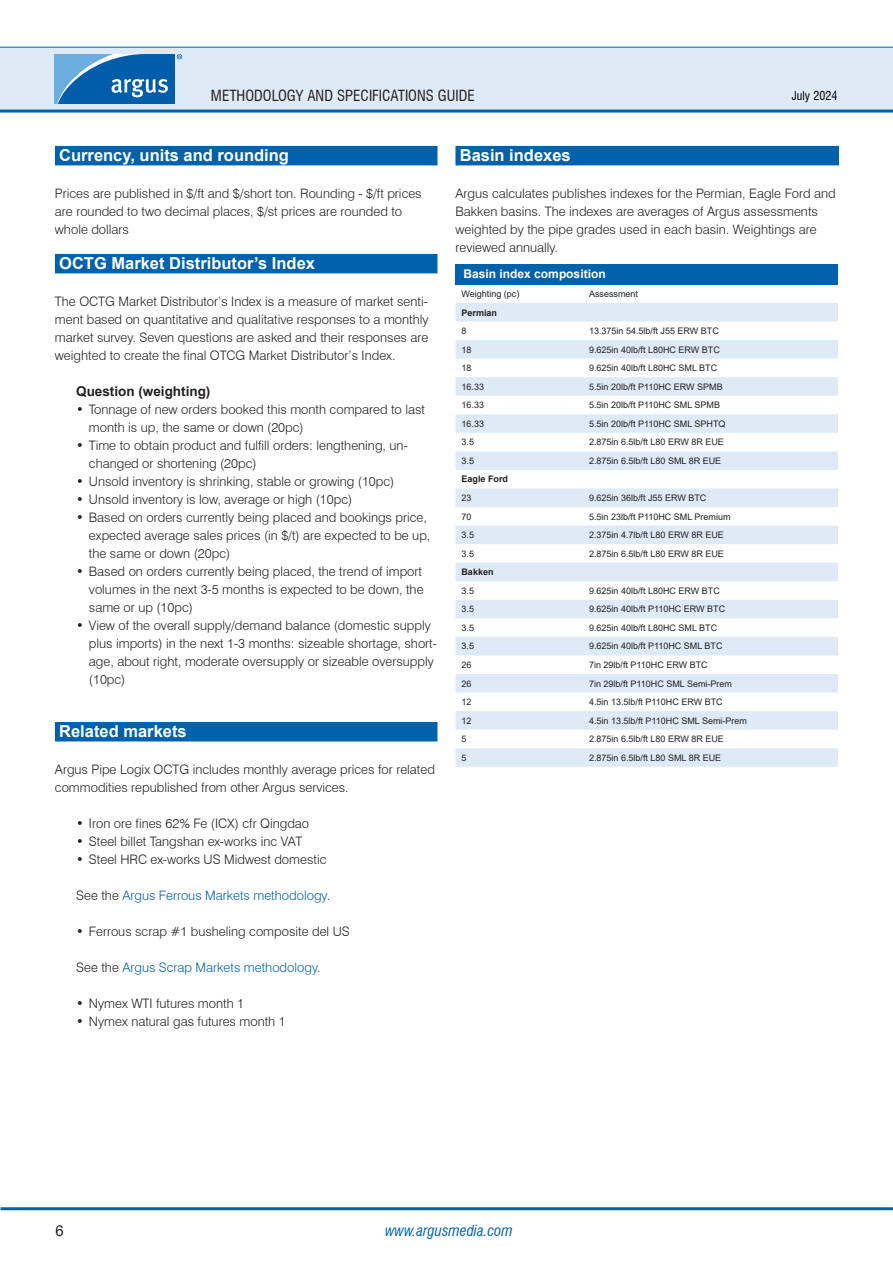
<style>
.page{position:relative;width:893px;height:1263px;background:#fff}
.page>*{position:absolute;margin:0;border:0;box-sizing:border-box;transform-origin:0 0}
.H1_-_Section_header_-_WOB{font:700 16.5px "Arial";color:#fff}
.t1{font:condensed 15px "Swiss 721 BT";color:#231f20}
.t2{font:italic condensed 15px "Swiss 721 BT";color:#0161aa}
.t3{font:15px "Arial";color:#231f20}
.B1_-_Bullet_list_header_-_old_H6{font:700 13.5px "Arial";color:#231f20}
.P1_-_Body_Text{font:300 13.05px/18px "Swiss 721 BT";color:#231f20}
.B2_1_-_Bullet_text_no_bullet{font:300 13.05px "Swiss 721 BT";color:#0161aa}
.Table_head_WOB{font:700 12px "Arial";color:#fff}
.t4{font:condensed 12px "Swiss 721 BT";color:#000}
.Table_Text{font:9px "Arial";color:#231f20}
.Table_Text-2{font:700 9px "Arial";color:#231f20}
.s1{color:#231f20}
</style>
<div class="page">
<div style="left:0;top:47px;width:893px;height:64px;background:#deebf7"></div>
<hr style="left:0;top:110px;width:893px;height:3px;background:#0161aa">
<hr style="left:0;top:47px;width:893px;height:1px;background:#0161aa">
<hr style="left:1px;top:1207px;width:892px;height:3px;background:#0161aa">
<svg style="left:54px;top:54px;width:128px;height:50px;background:#3883c0"></svg>
<div style="left:55px;top:146px;width:382px;height:19px;background:#0161aa"></div>
<div style="left:55px;top:254px;width:382px;height:19px;background:#0161aa"></div>
<div style="left:55px;top:722px;width:382px;height:19px;background:#0161aa"></div>
<div style="left:455px;top:264px;width:383px;height:20px;background:#0161aa"></div>
<svg style="left:455px;top:303px;width:383px;height:464px;fill:#e3eef8"></svg>
<div style="left:455px;top:146px;width:384px;height:19px;background:#0161aa"></div>
<p class="t1" style="left:211px;top:86px;width:265px">METHODOLOGY AND SPECIFICATIONS GUIDE</p>
<p class="t4" style="left:792px;top:88px;width:47px">July 2024</p>
<p class="H1_-_Section_header_-_WOB" style="left:59px;top:144px;width:231px">Currency, units and rounding</p>
<p class="P1_-_Body_Text" style="left:55px;top:184px;width:368px">Prices are published in $/ft and $/short ton. Rounding - $/ft prices are rounded to two decimal places, $/st prices are rounded to whole dollars</p>
<p class="H1_-_Section_header_-_WOB" style="left:59px;top:252px;width:257px">OCTG Market Distributor’s Index</p>
<p class="P1_-_Body_Text" style="left:55px;top:292px;width:375px;text-align:justify">The OCTG Market Distributor’s Index is a measure of market senti&shy;ment based on quantitative and qualitative responses to a monthly market survey. Seven questions are asked and their responses are weighted to create the final OTCG Market Distributor’s Index.</p>
<p class="B1_-_Bullet_list_header_-_old_H6" style="left:76px;top:382px;width:136px">Question (weighting)</p>
<p class="P1_-_Body_Text" style="left:89px;top:400px;width:338px;text-indent:-13px">• Tonnage of new orders booked this month compared to last month is up, the same or down (20pc)</p>
<p class="P1_-_Body_Text" style="left:89px;top:436px;width:320px;text-indent:-13px">• Time to obtain product and fulfill orders: lengthening, un&shy;changed or shortening (20pc)</p>
<p class="P1_-_Body_Text" style="left:76px;top:472px;width:320px">• Unsold inventory is shrinking, stable or growing (10pc)</p>
<p class="P1_-_Body_Text" style="left:76px;top:490px;width:278px">• Unsold inventory is low, average or high (10pc)</p>
<p class="P1_-_Body_Text" style="left:89px;top:508px;width:343px;text-indent:-13px">• Based on orders currently being placed and bookings price, expected average sales prices (in $/t) are expected to be up, the same or down (20pc)</p>
<p class="P1_-_Body_Text" style="left:89px;top:562px;width:336px;text-indent:-13px">• Based on orders currently being placed, the trend of import volumes in the next 3-5 months is expected to be down, the same or up (10pc)</p>
<p class="P1_-_Body_Text" style="left:89px;top:616px;width:349px;text-indent:-13px">• View of the overall supply/demand balance (domestic supply plus imports) in the next 1-3 months: sizeable shortage, short&shy;age, about right, moderate oversupply or sizeable oversupply (10pc)</p>
<p class="H1_-_Section_header_-_WOB" style="left:59px;top:720px;width:129px">Related markets</p>
<p class="P1_-_Body_Text" style="left:55px;top:760px;width:382px">Argus Pipe Logix OCTG includes monthly average prices for related commodities republished from other Argus services.</p>
<p class="P1_-_Body_Text" style="left:76px;top:814px;width:234px">• Iron ore fines 62% Fe (ICX) cfr Qingdao</p>
<p class="P1_-_Body_Text" style="left:76px;top:832px;width:228px">• Steel billet Tangshan ex-works inc VAT</p>
<p class="P1_-_Body_Text" style="left:76px;top:850px;width:252px">• Steel HRC ex-works US Midwest domestic</p>
<p class="B2_1_-_Bullet_text_no_bullet" style="left:76px;top:887px;width:255px"><span class="s1">See the</span> Argus Ferrous Markets methodology<span class="s1">.</span></p>
<p class="P1_-_Body_Text" style="left:76px;top:922px;width:275px">• Ferrous scrap #1 busheling composite del US</p>
<p class="B2_1_-_Bullet_text_no_bullet" style="left:76px;top:959px;width:246px"><span class="s1">See the</span> Argus Scrap Markets methodology<span class="s1">.</span></p>
<p class="P1_-_Body_Text" style="left:76px;top:994px;width:169px">• Nymex WTI futures month 1</p>
<p class="P1_-_Body_Text" style="left:76px;top:1012px;width:211px">• Nymex natural gas futures month 1</p>
<p class="H1_-_Section_header_-_WOB" style="left:460px;top:144px;width:112px">Basin indexes</p>
<p class="P1_-_Body_Text" style="left:455px;top:184px;width:382px">Argus calculates publishes indexes for the Permian, Eagle Ford and Bakken basins. The indexes are averages of Argus assessments weighted by the pipe grades used in each basin. Weightings are reviewed annually.</p>
<p class="Table_head_WOB" style="left:464px;top:266px;width:144px">Basin index composition</p>
<p class="Table_Text" style="left:461px;top:288px;width:59px">Weighting (pc)</p>
<p class="Table_Text" style="left:589px;top:288px;width:51px">Assessment</p>
<p class="Table_Text-2" style="left:461px;top:306px;width:37px">Permian</p>
<p class="Table_Text" style="left:461px;top:325px;width:7px">8</p>
<p class="Table_Text" style="left:589px;top:325px;width:131px">13.375in 54.5lb/ft J55 ERW BTC</p>
<p class="Table_Text" style="left:461px;top:343px;width:12px">18</p>
<p class="Table_Text" style="left:589px;top:343px;width:132px">9.625in 40lb/ft L80HC ERW BTC</p>
<p class="Table_Text" style="left:461px;top:362px;width:12px">18</p>
<p class="Table_Text" style="left:589px;top:362px;width:130px">9.625in 40lb/ft L80HC SML BTC</p>
<p class="Table_Text" style="left:461px;top:380px;width:24px">16.33</p>
<p class="Table_Text" style="left:589px;top:380px;width:135px">5.5in 20lb/ft P110HC ERW SPMB</p>
<p class="Table_Text" style="left:461px;top:399px;width:24px">16.33</p>
<p class="Table_Text" style="left:589px;top:399px;width:133px">5.5in 20lb/ft P110HC SML SPMB</p>
<p class="Table_Text" style="left:461px;top:417px;width:24px">16.33</p>
<p class="Table_Text" style="left:589px;top:417px;width:138px">5.5in 20lb/ft P110HC SML SPHTQ</p>
<p class="Table_Text" style="left:461px;top:436px;width:14px">3.5</p>
<p class="Table_Text" style="left:589px;top:436px;width:136px">2.875in 6.5lb/ft L80 ERW 8R EUE</p>
<p class="Table_Text" style="left:461px;top:455px;width:14px">3.5</p>
<p class="Table_Text" style="left:589px;top:455px;width:134px">2.875in 6.5lb/ft L80 SML 8R EUE</p>
<p class="Table_Text-2" style="left:461px;top:473px;width:48px">Eagle Ford</p>
<p class="Table_Text" style="left:461px;top:492px;width:12px">23</p>
<p class="Table_Text" style="left:589px;top:492px;width:119px">9.625in 36lb/ft J55 ERW BTC</p>
<p class="Table_Text" style="left:461px;top:510px;width:12px">70</p>
<p class="Table_Text" style="left:589px;top:510px;width:143px">5.5in 23lb/ft P110HC SML Premium</p>
<p class="Table_Text" style="left:461px;top:529px;width:14px">3.5</p>
<p class="Table_Text" style="left:589px;top:529px;width:136px">2.375in 4.7lb/ft L80 ERW 8R EUE</p>
<p class="Table_Text" style="left:461px;top:547px;width:14px">3.5</p>
<p class="Table_Text" style="left:589px;top:547px;width:136px">2.875in 6.5lb/ft L80 ERW 8R EUE</p>
<p class="Table_Text-2" style="left:461px;top:566px;width:34px">Bakken</p>
<p class="Table_Text" style="left:461px;top:584px;width:14px">3.5</p>
<p class="Table_Text" style="left:589px;top:584px;width:132px">9.625in 40lb/ft L80HC ERW BTC</p>
<p class="Table_Text" style="left:461px;top:603px;width:14px">3.5</p>
<p class="Table_Text" style="left:589px;top:603px;width:138px">9.625in 40lb/ft P110HC ERW BTC</p>
<p class="Table_Text" style="left:461px;top:621px;width:14px">3.5</p>
<p class="Table_Text" style="left:589px;top:621px;width:130px">9.625in 40lb/ft L80HC SML BTC</p>
<p class="Table_Text" style="left:461px;top:640px;width:14px">3.5</p>
<p class="Table_Text" style="left:589px;top:640px;width:135px">9.625in 40lb/ft P110HC SML BTC</p>
<p class="Table_Text" style="left:461px;top:659px;width:12px">26</p>
<p class="Table_Text" style="left:589px;top:659px;width:120px">7in 29lb/ft P110HC ERW BTC</p>
<p class="Table_Text" style="left:461px;top:677px;width:12px">26</p>
<p class="Table_Text" style="left:589px;top:677px;width:145px">7in 29lb/ft P110HC SML Semi-Prem</p>
<p class="Table_Text" style="left:461px;top:696px;width:12px">12</p>
<p class="Table_Text" style="left:589px;top:696px;width:135px">4.5in 13.5lb/ft P110HC ERW BTC</p>
<p class="Table_Text" style="left:461px;top:714px;width:12px">12</p>
<p class="Table_Text" style="left:589px;top:714px;width:160px">4.5in 13.5lb/ft P110HC SML Semi-Prem</p>
<p class="Table_Text" style="left:461px;top:733px;width:7px">5</p>
<p class="Table_Text" style="left:589px;top:733px;width:136px">2.875in 6.5lb/ft L80 ERW 8R EUE</p>
<p class="Table_Text" style="left:461px;top:751px;width:7px">5</p>
<p class="Table_Text" style="left:589px;top:751px;width:134px">2.875in 6.5lb/ft L80 SML 8R EUE</p>
<p class="t3" style="left:55px;top:1220px;width:10px">6</p>
<p class="t2" style="left:385px;top:1221px;width:129px">www.argusmedia.com</p>
</div>
